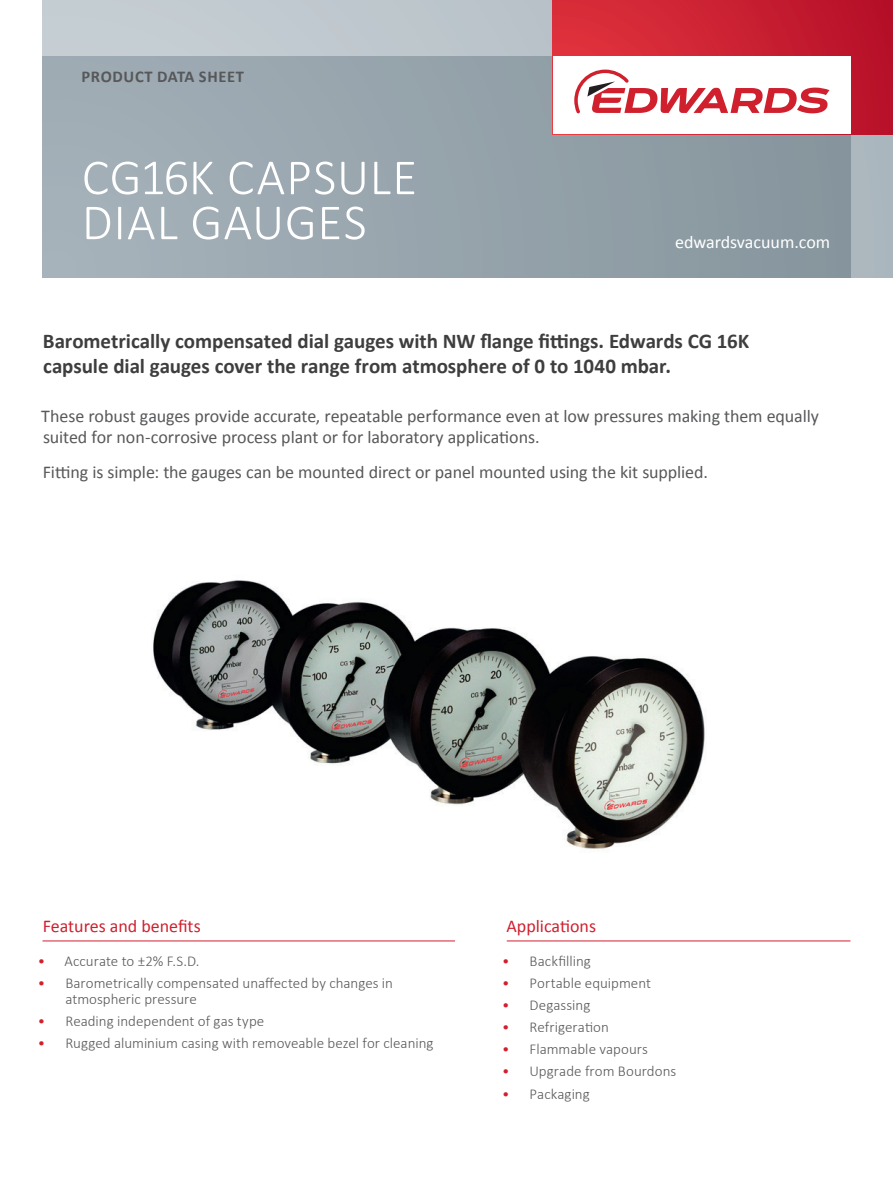
<style>
.page{position:relative;width:893px;height:1191px;background:#fff}
.page>*{position:absolute;margin:0;border:0;box-sizing:border-box;transform-origin:0 0}
.Head{font:300 51px/45px "Calibri";letter-spacing:.01em;color:#fff}
.Intro{font:700 21px/25.2px "Calibri";letter-spacing:-.005em;color:#3e3e3f}
.Body{font:18px/21.6px "Calibri";letter-spacing:-.005em;color:#57585a}
.SubHead_Rule_Under{font:18px "Calibri";color:#d0202e}
.t1{font:18px "Calibri";color:#fff}
.Sheet_type{font:700 16.5px "Calibri";letter-spacing:.04em;color:#57585a}
.t2{font:300 15px/15.8px "Calibri";color:#57585a}
.s1{color:#d0202e}
</style>
<div class="page">
<svg style="left:43px;top:0;width:850px;height:278px;background:#bbc4ca"></svg>
<div style="left:43px;top:57px;width:807px;height:221px;background:linear-gradient(to right,#a5b1b9,#87959d)"></div>
<svg style="left:553px;top:0;width:340px;height:134px;background:#c92235"></svg>
<div style="left:553px;top:57px;width:297px;height:77px;background:#fff"></div>
<svg style="left:574px;top:70px;width:255px;height:43px"></svg>
<hr style="left:43px;top:940px;width:412px;height:1px;background:#d0202e">
<hr style="left:507px;top:940px;width:343px;height:1px;background:#d0202e">
<img style="left:153px;top:580px;width:552px;height:269px">
<p class="Sheet_type" style="left:82px;top:66px;width:164px">PRODUCT DATA SHEET</p>
<p class="Head" style="left:82px;top:154px;width:337px">CG16K CAPSULE<br>DIAL GAUGES</p>
<p class="t1" style="left:675px;top:231px;width:157px">edwardsvacuum.com</p>
<p class="Intro" style="left:43px;top:328px;width:708px">Barometrically compensated dial gauges with NW flange fittings. Edwards CG 16K capsule dial gauges cover the range from atmosphere of 0 to 1040 mbar.</p>
<p class="Body" style="left:41px;top:405px;width:779px">These robust gauges provide accurate, repeatable performance even at low pressures making them equally suited for non-corrosive process plant or for laboratory applications.</p>
<p class="Body" style="left:43px;top:461px;width:667px">Fitting is simple: the gauges can be mounted direct or panel mounted using the kit supplied.</p>
<p class="SubHead_Rule_Under" style="left:43px;top:914px;width:159px">Features and benefits</p>
<p class="SubHead_Rule_Under" style="left:506px;top:914px;width:91px">Applications</p>
<p class="t2" style="left:38px;top:952px;width:163px"><span class="s1">•</span> Accurate to ±2% F.S.D.</p>
<p class="t2" style="left:65px;top:974px;width:329px;text-indent:-28px"><span class="s1">•</span> Barometrically compensated unaffected by changes in atmospheric pressure</p>
<p class="t2" style="left:38px;top:1012px;width:228px"><span class="s1">•</span> Reading independent of gas type</p>
<p class="t2" style="left:38px;top:1034px;width:397px"><span class="s1">•</span> Rugged aluminium casing with removeable bezel for cleaning</p>
<p class="t2" style="left:502px;top:952px;width:90px"><span class="s1">•</span> Backfilling</p>
<p class="t2" style="left:502px;top:974px;width:150px"><span class="s1">•</span> Portable equipment</p>
<p class="t2" style="left:502px;top:997px;width:90px"><span class="s1">•</span> Degassing</p>
<p class="t2" style="left:502px;top:1019px;width:108px"><span class="s1">•</span> Refrigeration</p>
<p class="t2" style="left:502px;top:1041px;width:147px"><span class="s1">•</span> Flammable vapours</p>
<p class="t2" style="left:502px;top:1063px;width:176px"><span class="s1">•</span> Upgrade from Bourdons</p>
<p class="t2" style="left:502px;top:1085px;width:89px"><span class="s1">•</span> Packaging</p>
</div>
